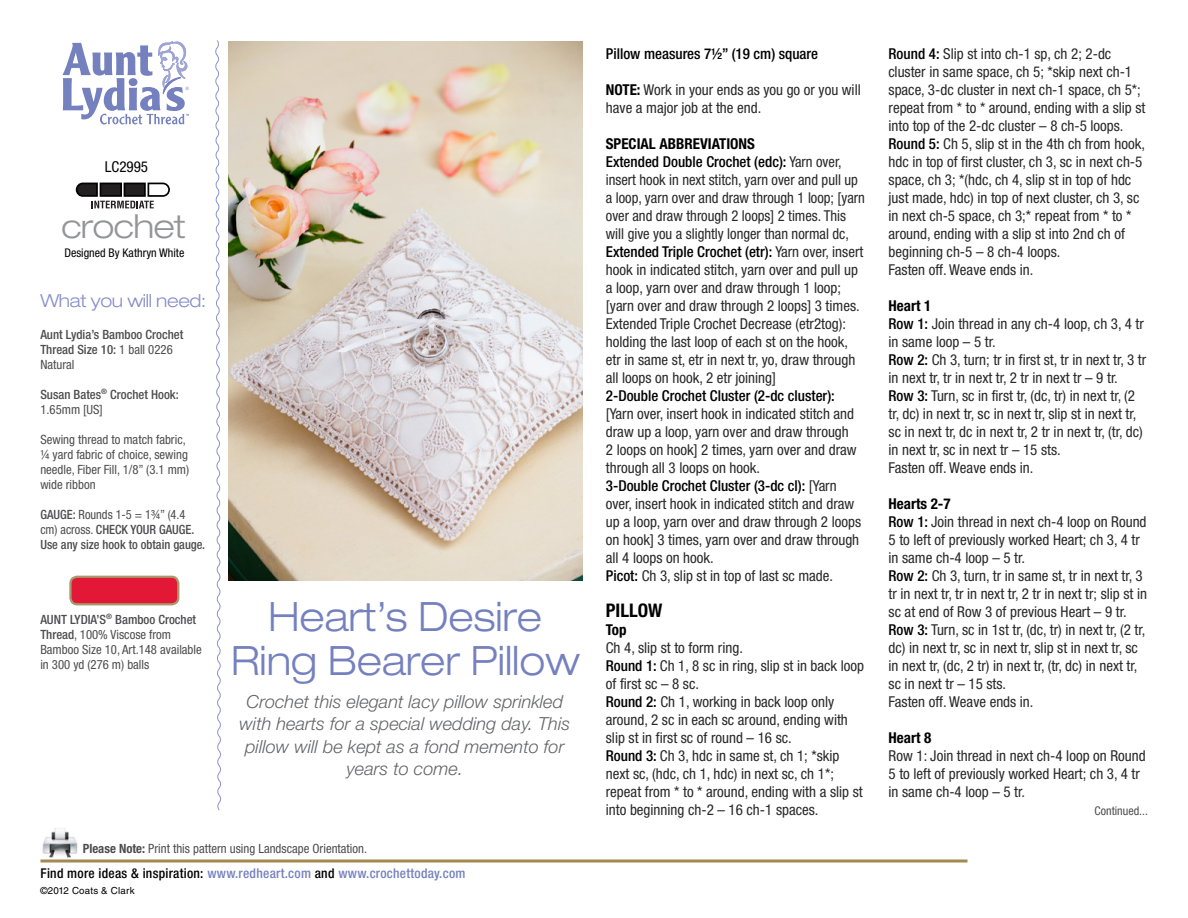
<style>
.page{position:relative;width:1188px;height:918px;background:#fff}
.page>*{position:absolute;margin:0;border:0;box-sizing:border-box;transform-origin:0 0}
.t1{font:300 expanded 40.5px/43.5px "Helvetica Neue LT Std";color:#7581bf;text-align:center;scale:.96 1}
.t2{font:300 expanded 33px "Helvetica Neue LT Std";letter-spacing:-.02em;color:#939598}
.t3{font:700 condensed 18.75px "Helvetica Neue LT Std";color:#000}
.t4{font:italic 300 18px/22.5px "Helvetica Neue LT Std";color:#636466;text-align:center}
.t5{font:300 expanded 18px "Helvetica Neue LT Std";letter-spacing:-.02em;color:#868fc7}
.t6{font:condensed 15px/18px "Helvetica Neue LT Std";color:#292829}
.t7{font:500 condensed 15px "Helvetica Neue LT Std";color:#000}
.t8{font:700 condensed 15px "Helvetica Neue LT Std";color:#000}
.t9{font:condensed 15px "Helvetica Neue LT Std";color:#000}
.t10{font:500 condensed 13.5px "Helvetica Neue LT Std";letter-spacing:.02em;color:#7581bf}
.t11{font:condensed 12.75px/15px "Helvetica Neue LT Std";color:#4d4d4f}
.t12{font:500 condensed 12.75px/15px "Helvetica Neue LT Std";color:#4d4d4f}
.t13{font:condensed 12px "Helvetica Neue LT Std";color:#000}
.t14{font:condensed 12px "Helvetica Neue LT Std";color:#4d4d4f}
.t15{font:9.75px "Helvetica LT Std";letter-spacing:.02em;color:#000}
.s1{font-weight:400}
.s2{font-weight:500}
.s3{font-weight:700}
.s4{color:#000}
.s5{font-weight:700;color:#000}
.s6{font-weight:500;color:#000}
</style>
<div class="page">
<hr style="left:40px;top:860px;width:928px;height:2px;background:#a18b50">
<img style="left:42px;top:828px;width:36px;height:30px">
<svg style="left:62px;top:41px;width:127px;height:83px"></svg>
<svg style="left:76px;top:182px;width:94px;height:26px"></svg>
<svg style="left:215px;top:40px;width:6px;height:770px"></svg>
<img style="left:229px;top:41px;width:353px;height:539px">
<div style="left:70px;top:577px;width:108px;height:27px;background:#e31837;border-radius:7px"></div>
<div style="left:69px;top:576px;width:110px;height:29px;border:2px solid #a8996e;border-radius:7px"></div>
<p class="t9" style="left:105px;top:158px;width:45px">LC2995</p>
<h2 class="t2" style="left:61px;top:207px;width:126px">crochet</h2>
<p class="t13" style="left:64px;top:246px;width:122px">Designed By Kathryn White</p>
<p class="t5" style="left:40px;top:290px;width:167px">What you will need:</p>
<p class="t12" style="left:40px;top:326px;width:144px">Aunt Lydia’s Bamboo Crochet<br>Thread Size 10: <span class="s1">1 ball 0226<br>Natural</span></p>
<p class="t12" style="left:40px;top:386px;width:140px">Susan Bates<sup>®</sup> Crochet Hook:<br><span class="s1">1.65mm [US]</span></p>
<p class="t11" style="left:40px;top:432px;width:150px">Sewing thread to match fabric, ¼ yard fabric of choice, sewing needle, Fiber Fill, 1/8” (3.1 mm) wide ribbon</p>
<p class="t12" style="left:40px;top:506px;width:166px">GAUGE: <span class="s1">Rounds 1-5 = 1¾” (4.4 cm) across.</span> CHECK YOUR GAUGE.<br>Use any size hook to obtain gauge.</p>
<p class="t11" style="left:40px;top:612px;width:163px"><span class="s2">AUNT LYDIA’S</span><sup>®</sup> <span class="s2">Bamboo Crochet<br>Thread</span>, 100% Viscose from<br>Bamboo Size 10, Art.148 available in 300 yd (276 m) balls</p>
<h1 class="t1" style="left:231px;top:594px;width:365px">Heart’s Desire<br>Ring Bearer Pillow</h1>
<p class="t4" style="left:239px;top:690px;width:332px">Crochet this elegant lacy pillow sprinkled with hearts for a special wedding day. This pillow will be kept as a fond memento for years to come.</p>
<p class="t11" style="left:83px;top:841px;width:286px"><span class="s3">Please Note:</span> Print this pattern using Landscape Orientation.</p>
<p class="t15" style="left:40px;top:885px;width:96px">©2012 Coats &amp; Clark</p>
<p class="t10" style="left:40px;top:865px;width:427px"><span class="s4">Find more ideas &amp; inspiration:</span> www.redheart.com <span class="s4">and</span> www.crochettoday.com</p>
<p class="t7" style="left:606px;top:44px;width:214px">Pillow measures 7½” (19 cm) square</p>
<p class="t6" style="left:606px;top:80px;width:256px"><span class="s5">NOTE:</span> Work in your ends as you go or you will have a major job at the end.</p>
<p class="t6" style="left:606px;top:134px;width:261px"><span class="s5">SPECIAL ABBREVIATIONS<br></span><span class="s6">Extended Double Crochet (edc):</span> Yarn over, insert hook in next stitch, yarn over and pull up a loop, yarn over and draw through 1 loop; [yarn over and draw through 2 loops] 2 times. This will give you a slightly longer than normal dc, <span class="s6">Extended Triple Crochet (etr):</span> Yarn over, insert hook in indicated stitch, yarn over and pull up a loop, yarn over and draw through 1 loop; [yarn over and draw through 2 loops] 3 times.<br>Extended Triple Crochet Decrease (etr2tog): holding the last loop of each st on the hook, etr in same st, etr in next tr, yo, draw through all loops on hook, 2 etr joining]</p>
<p class="t7" style="left:606px;top:386px;width:230px">2-Double Crochet Cluster (2-dc cluster):</p>
<p class="t6" style="left:606px;top:404px;width:257px">[Yarn over, insert hook in indicated stitch and draw up a loop, yarn over and draw through<br>2 loops on hook] 2 times, yarn over and draw through all 3 loops on hook.<br><span class="s6">3-Double Crochet Cluster (3-dc cl):</span> [Yarn over, insert hook in indicated stitch and draw up a loop, yarn over and draw through 2 loops on hook] 3 times, yarn over and draw through all 4 loops on hook.<br><span class="s6">Picot:</span> Ch 3, slip st in top of last sc made.</p>
<p class="t3" style="left:606px;top:598px;width:58px">PILLOW</p>
<p class="t8" style="left:606px;top:620px;width:22px">Top</p>
<p class="t6" style="left:606px;top:638px;width:260px">Ch 4, slip st to form ring.<br><span class="s6">Round 1:</span> Ch 1, 8 sc in ring, slip st in back loop of first sc – 8 sc.<br><span class="s6">Round 2:</span> Ch 1, working in back loop only around, 2 sc in each sc around, ending with slip st in first sc of round – 16 sc.<br><span class="s6">Round 3:</span> Ch 3, hdc in same st, ch 1; *skip next sc, (hdc, ch 1, hdc) in next sc, ch 1*; repeat from * to * around, ending with a slip st into beginning ch-2 – 16 ch-1 spaces.</p>
<p class="t6" style="left:889px;top:44px;width:258px"><span class="s6">Round 4:</span> Slip st into ch-1 sp, ch 2; 2-dc cluster in same space, ch 5; *skip next ch-1 space, 3-dc cluster in next ch-1 space, ch 5*; repeat from * to * around, ending with a slip st into top of the 2-dc cluster – 8 ch-5 loops.<br><span class="s6">Round 5:</span> Ch 5, slip st in the 4th ch from hook, hdc in top of first cluster, ch 3, sc in next ch-5 space, ch 3; *(hdc, ch 4, slip st in top of hdc just made, hdc) in top of next cluster, ch 3, sc in next ch-5 space, ch 3;* repeat from * to * around, ending with a slip st into 2nd ch of beginning ch-5 – 8 ch-4 loops.<br>Fasten off. Weave ends in.</p>
<p class="t6" style="left:889px;top:296px;width:259px"><span class="s5">Heart 1<br></span><span class="s6">Row 1:</span> Join thread in any ch-4 loop, ch 3, 4 tr in same loop – 5 tr.<br><span class="s6">Row 2:</span> Ch 3, turn; tr in first st, tr in next tr, 3 tr in next tr, tr in next tr, 2 tr in next tr – 9 tr.<br><span class="s6">Row 3:</span> Turn, sc in first tr, (dc, tr) in next tr, (2 tr, dc) in next tr, sc in next tr, slip st in next tr, sc in next tr, dc in next tr, 2 tr in next tr, (tr, dc) in next tr, sc in next tr – 15 sts.<br>Fasten off. Weave ends in.</p>
<p class="t6" style="left:889px;top:494px;width:260px"><span class="s5">Hearts 2-7<br></span><span class="s6">Row 1:</span> Join thread in next ch-4 loop on Round 5 to left of previously worked Heart; ch 3, 4 tr in same ch-4 loop – 5 tr.<br><span class="s6">Row 2:</span> Ch 3, turn, tr in same st, tr in next tr, 3 tr in next tr, tr in next tr, 2 tr in next tr; slip st in sc at end of Row 3 of previous Heart – 9 tr.<br><span class="s6">Row 3:</span> Turn, sc in 1st tr, (dc, tr) in next tr, (2 tr, dc) in next tr, sc in next tr, slip st in next tr, sc in next tr, (dc, 2 tr) in next tr, (tr, dc) in next tr, sc in next tr – 15 sts.<br>Fasten off. Weave ends in.</p>
<p class="t8" style="left:889px;top:728px;width:44px">Heart 8</p>
<p class="t6" style="left:889px;top:746px;width:259px">Row 1: Join thread in next ch-4 loop on Round<br>5 to left of previously worked Heart; ch 3, 4 tr in same ch-4 loop – 5 tr.</p>
<p class="t14" style="left:1095px;top:803px;width:55px">Continued...</p>
</div>
